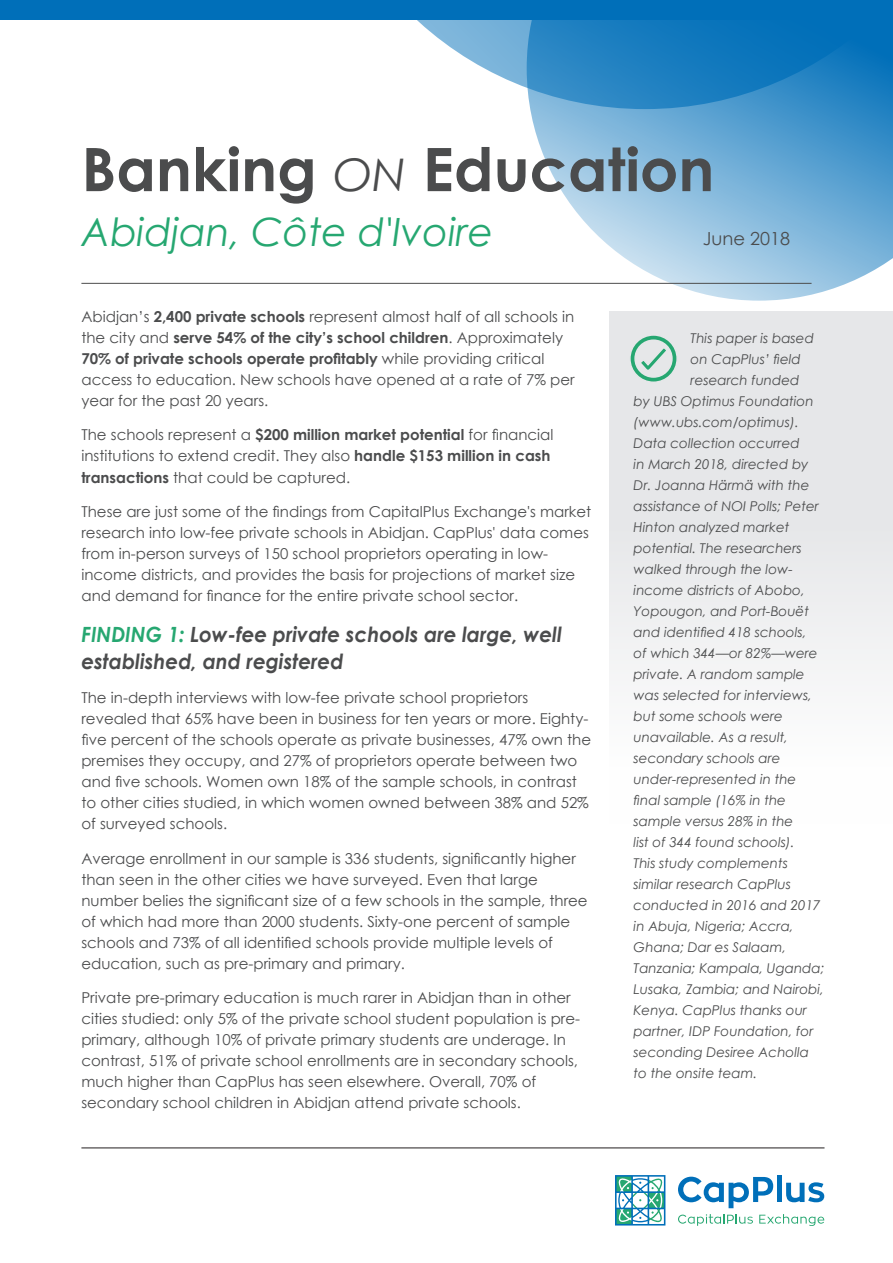
<style>
.page{position:relative;width:893px;height:1263px;background:#fff}
.page>*{position:absolute;margin:0;border:0;box-sizing:border-box;transform-origin:0 0}
.t1{font:700 60px "Century Gothic";color:#4b4c4d}
.t2{font:italic 39px "Century Gothic";color:#26a771}
.Body{font:italic 700 21px/27px "Century Gothic";color:#4b4c4d;scale:.95 1}
.Body-2{font:18px "Century Gothic";color:#4b4c4d}
.Body-3{font:15px/21px "Century Gothic";color:#4b4c4d}
.t3{font:italic 13.5px "Century Gothic";color:#4b4c4d}
.s1{font-weight:400;font-style:italic;font-size:45px}
.s2{font-weight:700}
.s3{color:#26a771}
</style>
<div class="page">
<div style="left:609px;top:311px;width:284px;height:513px;background:linear-gradient(to bottom,#dfe1e3,#fdfdfd)"></div>
<svg style="left:678px;top:1177px;width:95px;height:31px"></svg>
<div style="left:777px;top:1175px;width:5px;height:27px;background:#006fb9"></div>
<svg style="left:786px;top:1182px;width:38px;height:20px"></svg>
<svg style="left:678px;top:1214px;width:75px;height:12px"></svg>
<svg style="left:759px;top:1214px;width:65px;height:12px"></svg>
<svg style="left:615px;top:1175px;width:50px;height:50px"></svg>
<div style="left:0;top:0;width:893px;height:19px;background:#006fb9"></div>
<hr style="left:81px;top:1148px;width:743px;height:1px;background:#231f20">
<svg style="left:308px;top:19px;width:219px;height:69px"></svg>
<svg style="left:527px;top:19px;width:366px;height:282px;background:#71aed7"></svg>
<svg style="left:628px;top:333px;width:51px;height:51px;background:#bad8cd"></svg>
<hr style="left:81px;top:283px;width:730px;height:1px;background:#4d4d4d">
<p class="t1" style="left:81px;top:124px;width:634px">Banking <span class="s1">ON</span> Education</p>
<p class="t2" style="left:81px;top:204px;width:413px">Abidjan, Côte d'Ivoire</p>
<p class="Body-2" style="left:703px;top:226px;width:89px">June 2018</p>
<p class="Body-3" style="left:81px;top:306px;width:495px">Abidjan’s <span class="s2">2,400 private schools</span> represent almost half of all schools in the city and <span class="s2">serve 54% of the city’s school children</span>. Approximately <span class="s2">70% of private schools operate profitably</span> while providing critical access to education. New schools have opened at a rate of 7% per year for the past 20 years.</p>
<p class="Body-3" style="left:81px;top:424px;width:474px">The schools represent a <span class="s2">$200 million market potential</span> for financial institutions to extend credit. They also <span class="s2">handle $153 million in cash transactions</span> that could be captured.</p>
<p class="Body-3" style="left:81px;top:501px;width:511px">These are just some of the findings from CapitalPlus Exchange's market research into low-fee private schools in Abidjan. CapPlus' data comes from in-person surveys of 150 school proprietors operating in low&shy;income districts, and provides the basis for projections of market size and demand for finance for the entire private school sector.</p>
<p class="Body" style="left:81px;top:619px;width:507px"><span class="s3">FINDING 1:</span> Low-fee private schools are large, well established, and registered</p>
<p class="Body-3" style="left:81px;top:687px;width:511px">The in-depth interviews with low-fee private school proprietors revealed that 65% have been in business for ten years or more. Eighty&shy;five percent of the schools operate as private businesses, 47% own the premises they occupy, and 27% of proprietors operate between two and five schools. Women own 18% of the sample schools, in contrast to other cities studied, in which women owned between 38% and 52% of surveyed schools.</p>
<p class="Body-3" style="left:81px;top:847px;width:508px">Average enrollment in our sample is 336 students, significantly higher than seen in the other cities we have surveyed. Even that large number belies the significant size of a few schools in the sample, three of which had more than 2000 students. Sixty-one percent of sample schools and 73% of all identified schools provide multiple levels of education, such as pre-primary and primary.</p>
<p class="Body-3" style="left:81px;top:987px;width:500px">Private pre-primary education is much rarer in Abidjan than in other cities studied: only 5% of the private school student population is pre&shy;primary, although 10% of private primary students are underage. In contrast, 51% of private school enrollments are in secondary schools, much higher than CapPlus has seen elsewhere. Overall, 70% of secondary school children in Abidjan attend private schools.</p>
<p class="t3" style="left:691px;top:329px;width:125px">This paper is based</p>
<p class="t3" style="left:691px;top:350px;width:112px">on CapPlus’ field</p>
<p class="t3" style="left:691px;top:371px;width:110px">research funded</p>
<p class="t3" style="left:634px;top:392px;width:181px">by UBS Optimus Foundation</p>
<p class="t3" style="left:634px;top:413px;width:167px">(www.ubs.com/optimus).</p>
<p class="t3" style="left:634px;top:434px;width:168px">Data collection occurred</p>
<p class="t3" style="left:634px;top:455px;width:176px">in March 2018, directed by</p>
<p class="t3" style="left:634px;top:476px;width:177px">Dr. Joanna Härmä with the</p>
<p class="t3" style="left:634px;top:497px;width:187px">assistance of NOI Polls; Peter</p>
<p class="t3" style="left:634px;top:518px;width:157px">Hinton analyzed market</p>
<p class="t3" style="left:634px;top:539px;width:169px">potential. The researchers</p>
<p class="t3" style="left:634px;top:560px;width:161px">walked through the low-</p>
<p class="t3" style="left:634px;top:581px;width:173px">income districts of Abobo,</p>
<p class="t3" style="left:634px;top:602px;width:177px">Yopougon, and Port-Bouët</p>
<p class="t3" style="left:634px;top:623px;width:174px">and identified 418 schools,</p>
<p class="t3" style="left:634px;top:644px;width:186px">of which 344—or 82%—were</p>
<p class="t3" style="left:634px;top:665px;width:173px">private. A random sample</p>
<p class="t3" style="left:634px;top:686px;width:180px">was selected for interviews,</p>
<p class="t3" style="left:634px;top:707px;width:151px">but some schools were</p>
<p class="t3" style="left:634px;top:728px;width:156px">unavailable. As a result,</p>
<p class="t3" style="left:634px;top:749px;width:148px">secondary schools are</p>
<p class="t3" style="left:634px;top:770px;width:164px">under-represented in the</p>
<p class="t3" style="left:634px;top:791px;width:154px">final sample (16% in the</p>
<p class="t3" style="left:634px;top:812px;width:161px">sample versus 28% in the</p>
<p class="t3" style="left:634px;top:833px;width:163px">list of 344 found schools).</p>
<p class="t3" style="left:634px;top:854px;width:156px">This study complements</p>
<p class="t3" style="left:634px;top:875px;width:159px">similar research CapPlus</p>
<p class="t3" style="left:634px;top:896px;width:189px">conducted in 2016 and 2017</p>
<p class="t3" style="left:634px;top:917px;width:162px">in Abuja, Nigeria; Accra,</p>
<p class="t3" style="left:634px;top:938px;width:154px">Ghana; Dar es Salaam,</p>
<p class="t3" style="left:634px;top:959px;width:192px">Tanzania; Kampala, Uganda;</p>
<p class="t3" style="left:634px;top:980px;width:192px">Lusaka, Zambia; and Nairobi,</p>
<p class="t3" style="left:634px;top:1001px;width:175px">Kenya. CapPlus thanks our</p>
<p class="t3" style="left:634px;top:1022px;width:181px">partner, IDP Foundation, for</p>
<p class="t3" style="left:634px;top:1043px;width:177px">seconding Desiree Acholla</p>
<p class="t3" style="left:634px;top:1064px;width:125px">to the onsite team.</p>
</div>
